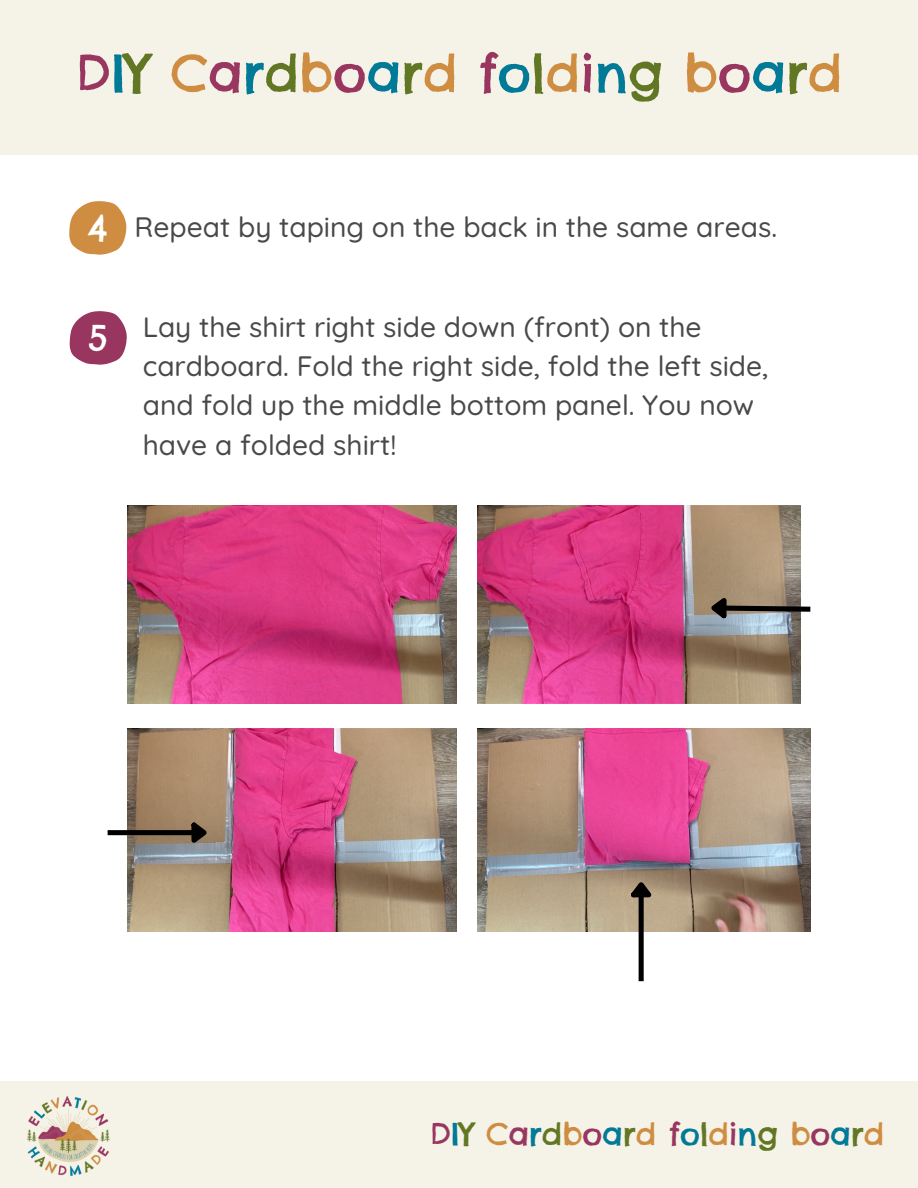
<style>
.page{position:relative;width:918px;height:1188px;background:#fff}
.page>*{position:absolute;margin:0;border:0;box-sizing:border-box;transform-origin:0 0}
.t1{font:51.3px "Chelsea Market";color:#007a97}
.t2{font:35.4px "Chelsea Market";color:#fff}
.t3{font:30.45px "Chelsea Market";color:#007a97}
.t4{font:500 28.05px/39.3px "Quicksand";color:#494949}
.s1{color:#98365f}
.s2{color:#627723}
.s3{color:#ce8d40}
.s4{color:#993760}
</style>
<div class="page">
<div style="left:0;top:1082px;width:918px;height:106px;background:#f5f2e8"></div>
<img style="left:27px;top:1096px;width:83px;height:81px">
<svg style="left:69px;top:201px;width:58px;height:54px"></svg>
<svg style="left:70px;top:311px;width:57px;height:54px"></svg>
<div style="left:0;top:0;width:918px;height:155px;background:#f5f2e8"></div>
<img style="left:477px;top:729px;width:334px;height:203px">
<img style="left:128px;top:505px;width:329px;height:198px">
<img style="left:477px;top:505px;width:324px;height:198px">
<img style="left:128px;top:729px;width:329px;height:203px">
<svg style="left:705px;top:590px;width:106px;height:33px;background:#8a857d"></svg>
<div style="left:108px;top:830px;width:85px;height:5px;background:#000"></div>
<svg style="left:187px;top:818px;width:26px;height:32px"></svg>
<div style="left:639px;top:896px;width:5px;height:85px;background:#000"></div>
<svg style="left:626px;top:876px;width:33px;height:26px"></svg>
<p class="t1" style="left:76px;top:40px;width:768px"><span class="s1">D</span>I<span class="s2">Y</span> <span class="s3">C</span><span class="s4">a</span>r<span class="s2">d</span><span class="s3">b</span><span class="s1">o</span>a<span class="s2">r</span><span class="s3">d</span> <span class="s1">f</span>o<span class="s2">l</span><span class="s3">d</span><span class="s1">i</span>n<span class="s2">g</span> <span class="s3">b</span><span class="s1">o</span>a<span class="s2">r</span><span class="s3">d</span></p>
<p class="t2" style="left:88px;top:205px;width:22px">4</p>
<p class="t4" style="left:134px;top:207px;width:644px">Repeat by taping on the back in the same areas.</p>
<p class="t2" style="left:88px;top:315px;width:21px">5</p>
<p class="t4" style="left:143px;top:307px;width:627px">Lay the shirt right side down (front) on the cardboard. Fold the right side, fold the left side, and fold up the middle bottom panel. You now have a folded shirt!</p>
<p class="t3" style="left:430px;top:1115px;width:456px"><span class="s1">D</span>I<span class="s2">Y</span> <span class="s3">C</span><span class="s4">a</span>r<span class="s2">d</span><span class="s3">b</span><span class="s1">o</span>a<span class="s2">r</span><span class="s3">d</span> <span class="s1">f</span>o<span class="s2">l</span><span class="s3">d</span><span class="s1">i</span>n<span class="s2">g</span> <span class="s3">b</span><span class="s1">o</span>a<span class="s2">r</span><span class="s3">d</span></p>
</div>
